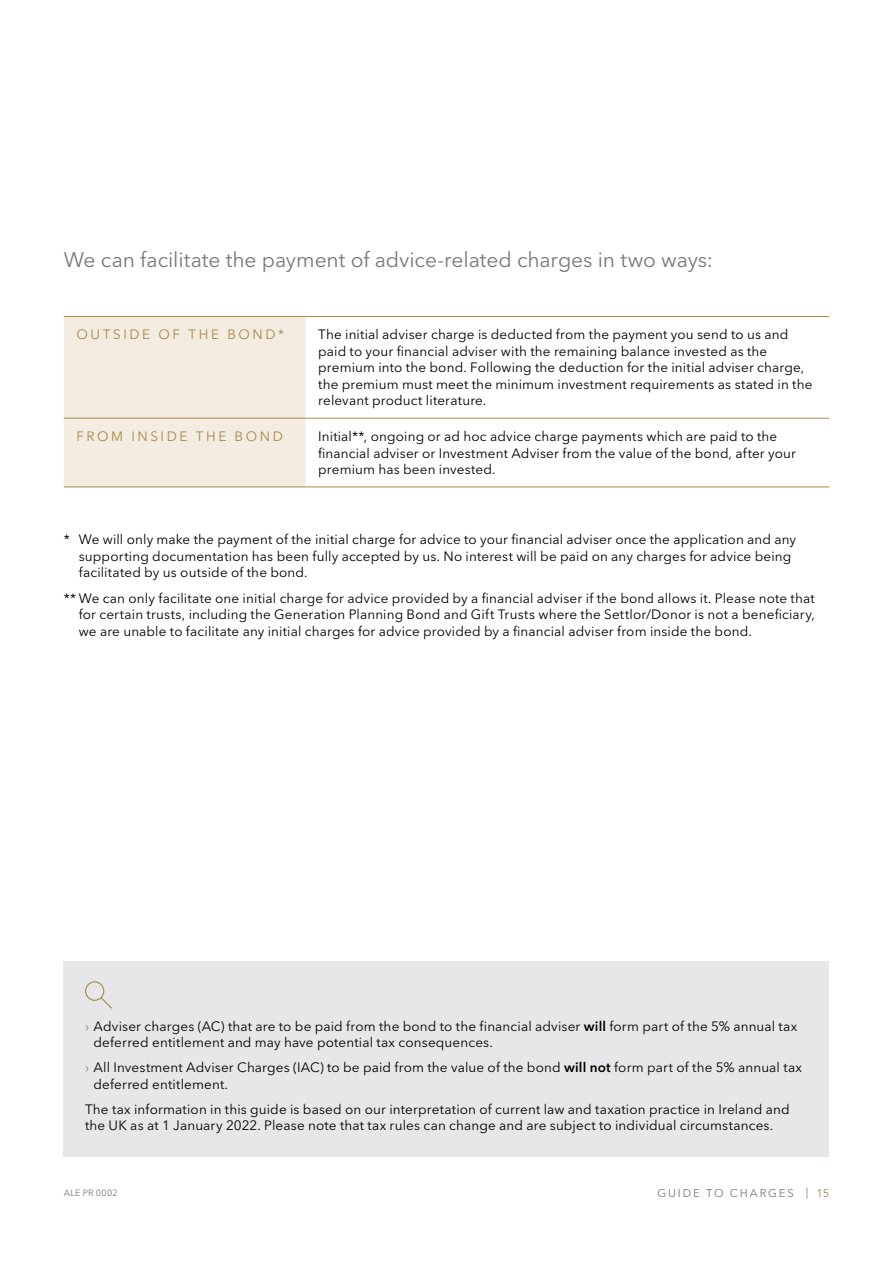
<style>
.page{position:relative;width:893px;height:1263px;background:#fff}
.page>*{position:absolute;margin:0;border:0;box-sizing:border-box;transform-origin:0 0}
.t1{font:21px "Avenir Next LT Pro";letter-spacing:-.005em;color:#77787b}
.t2{font:13.5px/16.5px "Avenir Next LT Pro";letter-spacing:.01em;color:#000}
.t3{font:13.5px "Avenir Next LT Pro";letter-spacing:.195em;color:#a88848}
.t4{font:11.25px "Avenir Next LT Pro";letter-spacing:.17em;color:#77787b}
.t5{font:9px "Avenir Next LT Pro";letter-spacing:.03em;color:#77787b}
.s1{color:#a88848}
.s2{font-weight:600}
</style>
<div class="page">
<div style="left:64px;top:317px;width:241px;height:169px;background:#f3ece1"></div>
<hr style="left:64px;top:316px;width:241px;height:1px;background:#a88848">
<hr style="left:305px;top:316px;width:524px;height:1px;background:#a88848">
<hr style="left:64px;top:418px;width:241px;height:1px;background:#a88848">
<hr style="left:64px;top:486px;width:241px;height:1px;background:#a88848">
<hr style="left:305px;top:418px;width:524px;height:1px;background:#a88848">
<hr style="left:305px;top:486px;width:524px;height:1px;background:#a88848">
<div style="left:64px;top:961px;width:765px;height:195px;background:#e6e7e8"></div>
<svg style="left:85px;top:981px;width:27px;height:28px"></svg>
<h1 class="t1" style="left:64px;top:247px;width:651px">We can facilitate the payment of advice-related charges in two ways:</h1>
<p class="t3" style="left:77px;top:327px;width:209px">Outs ide of th e bond*</p>
<p class="t2" style="left:318px;top:326px;width:496px">The initial adviser charge is deducted from the payment you send to us and paid to your financial adviser with the remaining balance invested as the premium into the bond. Following the deduction for the initial adviser charge, the premium must meet the minimum investment requirements as stated in the relevant product literature.</p>
<p class="t3" style="left:77px;top:428px;width:206px">From inside th e bond</p>
<p class="t2" style="left:318px;top:428px;width:479px">I nitial**, ongoing or ad hoc advice charge payments which are paid to the financial adviser or I nvestment Adviser from the value of the bond, after your premium has been invested.</p>
<p class="t2" style="left:79px;top:531px;width:719px;text-indent:-15px">* We will only make the payment of the initial charge for advice to your financial adviser once the application and any supporting documentation has been fully accepted by us. N o interest will be paid on any charges for advice being facilitated by us outside of the bond.</p>
<p class="t2" style="left:79px;top:590px;width:738px;text-align:justify;text-indent:-15px">** We can only facilitate one initial charge for advice provided by a financial adviser if the bond allows it. Please note that for certain trusts, including the Generation Planning Bond and Gift Trusts where the Settlor/Donor is not a beneficiary, we are unable to facilitate any initial charges for advice provided by a financial adviser from inside the bond.</p>
<p class="t2" style="left:94px;top:1018px;width:705px;text-indent:-9px"><span class="s1">›</span> Adviser charges (AC) that are to be paid from the bond to the financial adviser <span class="s2">will</span> form part of the 5% annual tax deferred entitlement and may have potential tax consequences.</p>
<p class="t2" style="left:94px;top:1059px;width:710px;text-indent:-9px"><span class="s1">›</span> All I nvestment Adviser Charges (IAC) to be paid from the value of the bond <span class="s2">will not</span> form part of the 5% annual tax deferred entitlement.</p>
<p class="t2" style="left:85px;top:1101px;width:706px">The tax information in this guide is based on our interpretation of current law and taxation practice in I reland and the U K as at 1 January 2022. Please note that tax rules can change and are subject to individual circumstances.</p>
<p class="t5" style="left:64px;top:1188px;width:55px">ALE PR 0002</p>
<p class="t4" style="left:657px;top:1186px;width:9px">GUI</p>
<p class="t4" style="left:683px;top:1186px;width:86px">DE TO CHARGE</p>
<p class="t4" style="left:787px;top:1186px;width:43px">S |<span class="s1">15</span></p>
</div>
